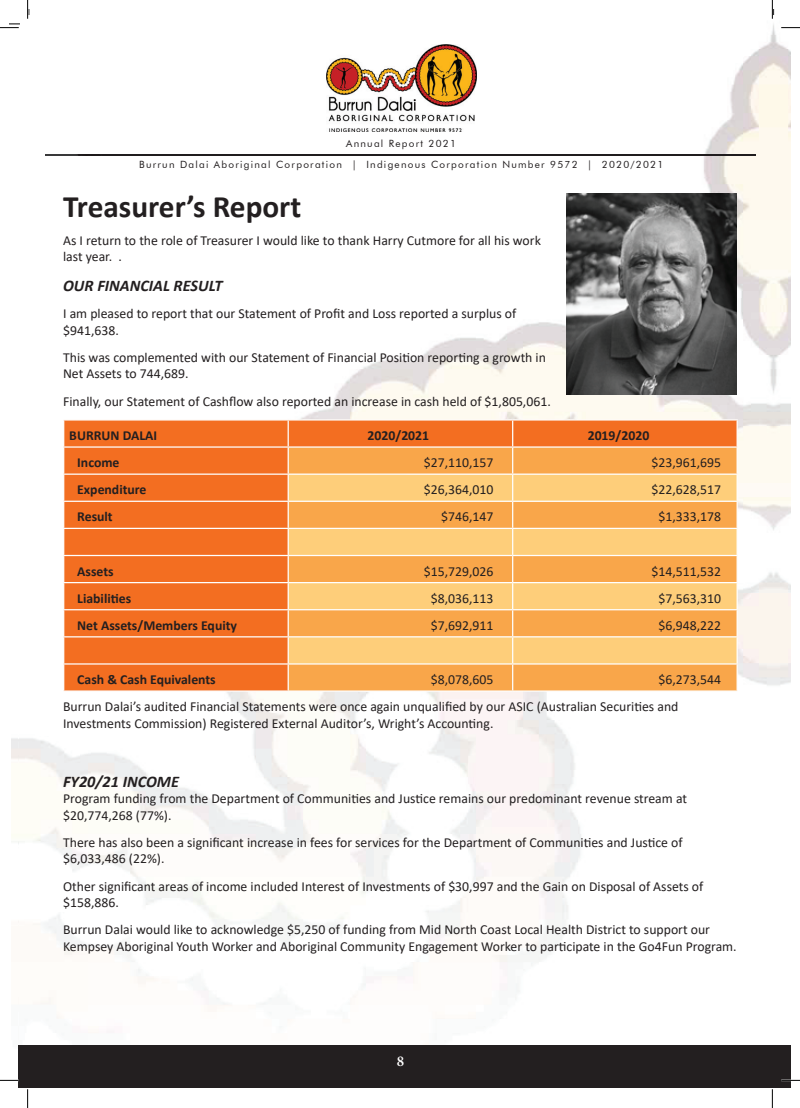
<style>
.page{position:relative;width:800px;height:1108px;background:#fff}
.page>*{position:absolute;margin:0;border:0;box-sizing:border-box;transform-origin:0 0}
.t1{font:700 31.25px "Calibri";color:#231f20}
.t2{font:italic 700 16.25px "Calibri";color:#231f20}
.t3{font:600 15px "Minion Pro";color:#fff}
.t4{font:13.75px/16.5px "Calibri";color:#231f20}
.t5{font:700 13.75px "Calibri";color:#231f20}
.t6{font:10px/20.8px "Futura BT";letter-spacing:.125em;color:#211d1e;text-align:center}
.t7{font:10px "Futura BT";color:#231f20}
.s1{color:#231f20}
</style>
<div class="page">
<img style="left:18px;top:10px;width:771px;height:583px">
<img style="left:346px;top:139px;width:110px;height:11px">
<img style="left:46px;top:154px;width:709px;height:2px">
<img style="left:326px;top:45px;width:150px;height:86px">
<div style="left:18px;top:1045px;width:763px;height:42px;background:#231f20"></div>
<div style="left:762px;top:1045px;width:27px;height:42px;background:#231f20"></div>
<img style="left:566px;top:194px;width:170px;height:200px">
<div style="left:64px;top:420px;width:223px;height:270px;background:#f36e21"></div>
<hr style="left:63px;top:419px;width:225px;height:1px;background:#fff">
<hr style="left:288px;top:419px;width:224px;height:1px;background:#fff">
<hr style="left:287px;top:420px;width:2px;height:26px;background:#fff">
<hr style="left:512px;top:419px;width:225px;height:1px;background:#fff">
<hr style="left:63px;top:446px;width:225px;height:2px;background:#fff">
<hr style="left:287px;top:447px;width:2px;height:26px;background:#fff">
<hr style="left:63px;top:473px;width:225px;height:2px;background:#fff">
<hr style="left:287px;top:475px;width:2px;height:25px;background:#fff">
<hr style="left:63px;top:500px;width:225px;height:2px;background:#fff">
<hr style="left:287px;top:502px;width:2px;height:26px;background:#fff">
<hr style="left:63px;top:528px;width:225px;height:1px;background:#fff">
<hr style="left:287px;top:529px;width:2px;height:26px;background:#fff">
<hr style="left:63px;top:555px;width:225px;height:1px;background:#fff">
<hr style="left:287px;top:556px;width:2px;height:26px;background:#fff">
<hr style="left:63px;top:582px;width:225px;height:1px;background:#fff">
<hr style="left:287px;top:583px;width:2px;height:26px;background:#fff">
<hr style="left:63px;top:609px;width:225px;height:1px;background:#fff">
<hr style="left:63px;top:636px;width:225px;height:1px;background:#fff">
<hr style="left:63px;top:663px;width:225px;height:1px;background:#fff">
<svg style="left:63px;top:420px;width:1px;height:245px"></svg>
<svg style="left:288px;top:420px;width:449px;height:270px;background:#fab461"></svg>
<svg style="left:0;top:23px;width:20px;height:5px"></svg>
<svg style="left:781px;top:23px;width:19px;height:5px"></svg>
<svg style="left:0;top:1079px;width:19px;height:2px"></svg>
<svg style="left:781px;top:1075px;width:19px;height:11px"></svg>
<svg style="left:27px;top:0;width:3px;height:19px"></svg>
<svg style="left:27px;top:1087px;width:3px;height:21px"></svg>
<svg style="left:771px;top:0;width:3px;height:25px"></svg>
<svg style="left:771px;top:1087px;width:3px;height:21px"></svg>
<p class="t6" style="left:139px;top:133px;width:525px">Annual Report 2021<span class="s1">8<br></span>Burrun Dalai Aboriginal Corporation | Indigenous Corporation Number 9572 | 2020/2021</p>
<p class="t7" style="left:443px;top:138px;width:7px">1</p>
<h1 class="t1" style="left:63px;top:185px;width:239px">Treasurer’s Report</h1>
<p class="t4" style="left:63px;top:231px;width:479px">As I return to the role of Treasurer I would like to thank Harry Cutmore for all his work last year. .</p>
<p class="t2" style="left:63px;top:274px;width:161px">OUR FINANCIAL RESULT</p>
<p class="t4" style="left:63px;top:305px;width:454px">I am pleased to report that our Statement of Profit and Loss reported a surplus of $941,638.</p>
<p class="t4" style="left:63px;top:349px;width:484px">This was complemented with our Statement of Financial Position reporting a growth in<br>Net Assets to 744,689.</p>
<p class="t4" style="left:63px;top:392px;width:489px">Finally, our Statement of Cashflow also reported an increase in cash held of $1,805,061.</p>
<p class="t5" style="left:69px;top:426px;width:89px">BURRUN DALAI</p>
<p class="t5" style="left:367px;top:426px;width:63px">2020/2021</p>
<p class="t5" style="left:587px;top:426px;width:63px">2019/2020</p>
<p class="t5" style="left:77px;top:453px;width:44px">Income</p>
<p class="t4" style="left:423px;top:454px;width:71px">$27,110,157</p>
<p class="t4" style="left:651px;top:454px;width:71px">$23,961,695</p>
<p class="t5" style="left:77px;top:480px;width:71px">Expenditure</p>
<p class="t4" style="left:423px;top:481px;width:71px">$26,364,010</p>
<p class="t4" style="left:651px;top:481px;width:71px">$22,628,517</p>
<p class="t5" style="left:77px;top:507px;width:37px">Result</p>
<p class="t4" style="left:441px;top:508px;width:54px">$746,147</p>
<p class="t4" style="left:658px;top:508px;width:64px">$1,333,178</p>
<p class="t5" style="left:77px;top:561px;width:38px">Assets</p>
<p class="t4" style="left:423px;top:562px;width:71px">$15,729,026</p>
<p class="t4" style="left:651px;top:562px;width:71px">$14,511,532</p>
<p class="t5" style="left:77px;top:588px;width:55px">Liabilities</p>
<p class="t4" style="left:430px;top:589px;width:64px">$8,036,113</p>
<p class="t4" style="left:658px;top:589px;width:64px">$7,563,310</p>
<p class="t5" style="left:77px;top:615px;width:161px">Net Assets/Members Equity</p>
<p class="t4" style="left:430px;top:617px;width:64px">$7,692,911</p>
<p class="t4" style="left:658px;top:617px;width:64px">$6,948,222</p>
<p class="t4" style="left:63px;top:666px;width:659px;line-height:27.1px;text-indent:595px">$6,273,544<br>Burrun Dalai’s audited Financial Statements were once again unqualified by our ASIC (Australian Securities and</p>
<p class="t4" style="left:63px;top:714px;width:432px">Investments Commission) Registered External Auditor’s, Wright’s Accounting.</p>
<p class="t5" style="left:77px;top:670px;width:140px">Cash &amp; Cash Equivalents</p>
<p class="t4" style="left:430px;top:671px;width:64px">$8,078,605</p>
<p class="t2" style="left:63px;top:770px;width:117px">FY20/21 INCOME</p>
<p class="t4" style="left:63px;top:790px;width:625px">Program funding from the Department of Communities and Justice remains our predominant revenue stream at $20,774,268 (77%).</p>
<p class="t4" style="left:63px;top:833px;width:621px">There has also been a significant increase in fees for services for the Department of Communities and Justice of $6,033,486 (22%).</p>
<p class="t4" style="left:63px;top:877px;width:641px">Other significant areas of income included Interest of Investments of $30,997 and the Gain on Disposal of Assets of $158,886.</p>
<p class="t4" style="left:63px;top:921px;width:675px">Burrun Dalai would like to acknowledge $5,250 of funding from Mid North Coast Local Health District to support our<br>Kempsey Aboriginal Youth Worker and Aboriginal Community Engagement Worker to participate in the Go4Fun Program.</p>
<p class="t3" style="left:396px;top:1050px;width:9px">8</p>
</div>
